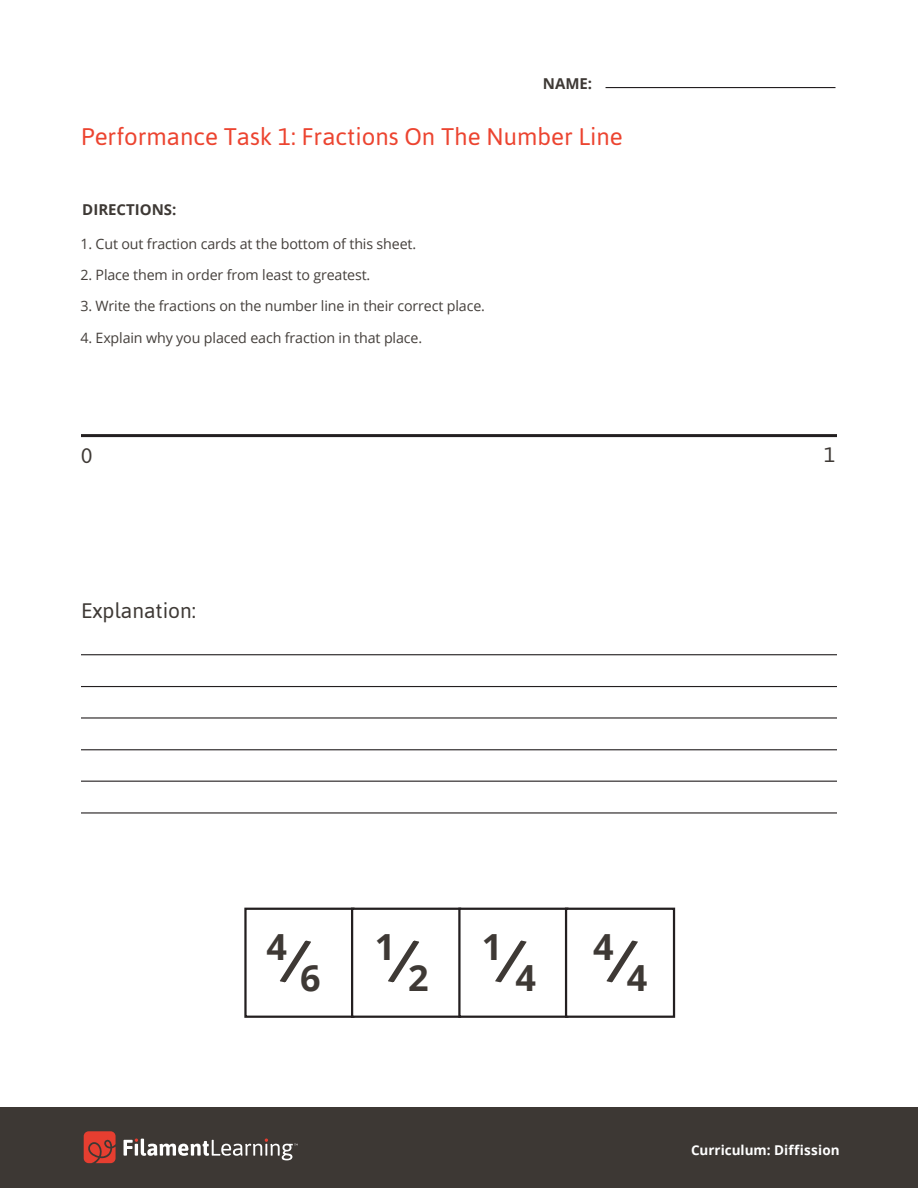
<style>
.page{position:relative;width:918px;height:1188px;background:#fff}
.page>*{position:absolute;margin:0;border:0;box-sizing:border-box;transform-origin:0 0}
.t1{font:700 36px "Open Sans";color:#3e3935}
.t2{font:24px "Asap";color:#ec4430}
.t3{font:21px "Asap";color:#3e3935}
.t4{font:700 15px "Open Sans";color:#3e3935}
.t5{font:14.25px "Open Sans";letter-spacing:-.01em;color:#443f3b}
.t6{font:700 13.5px "Open Sans";color:#fff}
</style>
<div class="page">
<hr style="left:81px;top:654px;width:756px;height:1px;background:#231f20">
<hr style="left:81px;top:686px;width:756px;height:1px;background:#231f20">
<hr style="left:81px;top:717px;width:756px;height:2px;background:#231f20">
<hr style="left:81px;top:749px;width:756px;height:1px;background:#231f20">
<hr style="left:81px;top:781px;width:756px;height:1px;background:#231f20">
<hr style="left:81px;top:812px;width:756px;height:2px;background:#231f20">
<div style="left:0;top:1107px;width:918px;height:81px;background:#3d3834"></div>
<svg style="left:84px;top:1131px;width:32px;height:32px"></svg>
<svg style="left:124px;top:1139px;width:174px;height:21px"></svg>
<hr style="left:606px;top:87px;width:230px;height:1px;background:#231f20">
<div style="left:244px;top:908px;width:111px;height:110px;border:2px solid #231f20"></div>
<div style="left:352px;top:909px;width:108px;height:108px;background:#fff"></div>
<div style="left:351px;top:908px;width:110px;height:110px;border:2px solid #231f20"></div>
<div style="left:458px;top:908px;width:111px;height:110px;border:2px solid #231f20"></div>
<div style="left:566px;top:909px;width:108px;height:108px;background:#fff"></div>
<div style="left:565px;top:908px;width:110px;height:110px;border:2px solid #231f20"></div>
<svg style="left:279px;top:940px;width:32px;height:43px"></svg>
<svg style="left:388px;top:940px;width:32px;height:43px"></svg>
<svg style="left:495px;top:940px;width:32px;height:43px"></svg>
<svg style="left:606px;top:940px;width:32px;height:43px"></svg>
<hr style="left:81px;top:434px;width:756px;height:3px;background:#231f20">
<p class="t4" style="left:543px;top:72px;width:51px">NAME:</p>
<h2 class="t2" style="left:81px;top:123px;width:543px">Performance Task 1: Fractions On The Number Line</h2>
<p class="t4" style="left:82px;top:199px;width:96px">DIRECTIONS:</p>
<p class="t5" style="left:80px;top:234px;width:337px">1. Cut out fraction cards at the bottom of this sheet.</p>
<p class="t5" style="left:80px;top:265px;width:292px">2. Place them in order from least to greatest.</p>
<p class="t5" style="left:80px;top:296px;width:406px">3. Write the fractions on the number line in their correct place.</p>
<p class="t5" style="left:80px;top:327px;width:343px">4. Explain why you placed each fraction in that place.</p>
<h3 class="t3" style="left:81px;top:444px;width:13px">0</h3>
<h3 class="t3" style="left:824px;top:443px;width:13px">1</h3>
<h3 class="t3" style="left:81px;top:599px;width:117px">Explanation:</h3>
<h1 class="t1" style="left:267px;top:921px;width:22px">4</h1>
<h1 class="t1" style="left:300px;top:952px;width:22px">6</h1>
<h1 class="t1" style="left:375px;top:921px;width:22px">1</h1>
<h1 class="t1" style="left:408px;top:952px;width:22px">2</h1>
<h1 class="t1" style="left:482px;top:921px;width:22px">1</h1>
<h1 class="t1" style="left:515px;top:952px;width:22px">4</h1>
<h1 class="t1" style="left:593px;top:921px;width:22px">4</h1>
<h1 class="t1" style="left:627px;top:952px;width:22px">4</h1>
<p class="t6" style="left:691px;top:1140px;width:150px">Curriculum: Diffission</p>
</div>
